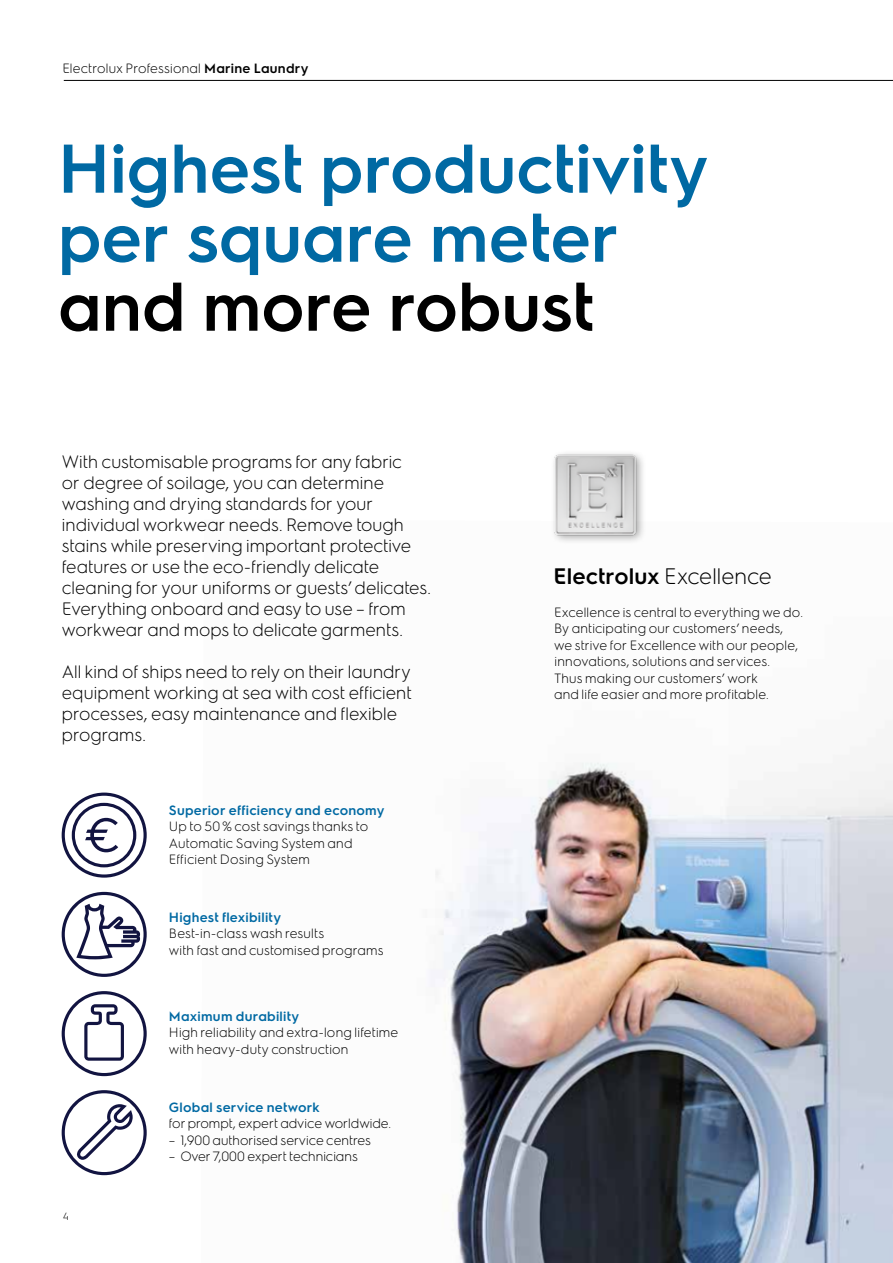
<style>
.page{position:relative;width:893px;height:1263px;background:#fff}
.page>*{position:absolute;margin:0;border:0;box-sizing:border-box;transform-origin:0 0}
.t1{font:600 69px/69px "Electrolux Sans";letter-spacing:-.005em;color:#0069a3}
.t2{font:600 69px "Electrolux Sans";letter-spacing:-.005em;color:#000}
.t3{font:600 22.5px "Electrolux Sans";letter-spacing:.005em;color:#000}
.t4{font:300 18px/21px "Electrolux Sans";color:#000}
.t5{font:300 13.5px/16.5px "Electrolux Sans";letter-spacing:.01em;color:#000}
.t6{font:600 13.5px "Electrolux Sans";letter-spacing:.015em;color:#0069a3}
.t7{font:300 10.5px "Electrolux Sans";color:#000}
.s1{font-weight:600}
.s2{font-weight:300}
</style>
<div class="page">
<svg style="left:62px;top:892px;width:85px;height:85px"></svg>
<svg style="left:62px;top:792px;width:85px;height:86px"></svg>
<svg style="left:62px;top:1090px;width:85px;height:85px"></svg>
<svg style="left:62px;top:991px;width:85px;height:85px"></svg>
<hr style="left:64px;top:80px;width:829px;height:1px;background:#000">
<img style="left:431px;top:762px;width:462px;height:501px">
<div style="left:550px;top:450px;width:96px;height:95px;background:#fafafa"></div>
<img style="left:554px;top:454px;width:89px;height:87px">
<p class="t5" style="left:62px;top:59px;width:248px">Electrolux Professional <span class="s1">Marine Laundry</span></p>
<h1 class="t1" style="left:58px;top:129px;width:652px">Highest productivity per square meter</h1>
<h1 class="t2" style="left:58px;top:258px;width:538px">and more robust</h1>
<p class="t4" style="left:62px;top:450px;width:371px">With customisable programs for any fabric<br>or degree of soilage, you can determine washing and drying standards for your individual workwear needs. Remove tough stains while preserving important protective features or use the eco-friendly delicate cleaning for your uniforms or guests’ delicates.<br>Everything onboard and easy to use – from workwear and mops to delicate garments.</p>
<h3 class="t4" style="left:62px;top:660px;width:352px">All kind of ships need to rely on their laundry equipment working at sea with cost efficient processes, easy maintenance and flexible programs.</h3>
<p class="t6" style="left:169px;top:800px;width:217px">Superior efficiency and economy</p>
<p class="t5" style="left:169px;top:817px;width:201px">Up to 50% cost savings thanks to<br>Automatic Saving System and<br>Efficient Dosing System</p>
<p class="t6" style="left:169px;top:908px;width:114px">Highest flexibility</p>
<p class="t5" style="left:169px;top:925px;width:216px">Best-in-class wash results<br>with fast and customised programs</p>
<p class="t6" style="left:169px;top:1007px;width:132px">Maximum durability</p>
<p class="t5" style="left:169px;top:1024px;width:231px">High reliability and extra-long lifetime with heavy-duty construction</p>
<p class="t7" style="left:63px;top:1209px;width:8px">4</p>
<p class="t6" style="left:169px;top:1097px;width:152px">Global service network</p>
<p class="t5" style="left:169px;top:1114px;width:224px">for prompt, expert advice worldwide.</p>
<p class="t5" style="left:169px;top:1131px;width:204px">– 1,900 authorised service centres</p>
<p class="t5" style="left:169px;top:1147px;width:190px">– Over 7,000 expert technicians</p>
<h2 class="t3" style="left:554px;top:560px;width:220px">Electrolux <span class="s2">Excellence</span></h2>
<p class="t5" style="left:554px;top:603px;width:250px">Excellence is central to everything we do.<br>By anticipating our customers’ needs, we strive for Excellence with our people, innovations, solutions and services.<br>Thus making our customers’ work<br>and life easier and more profitable.</p>
</div>
